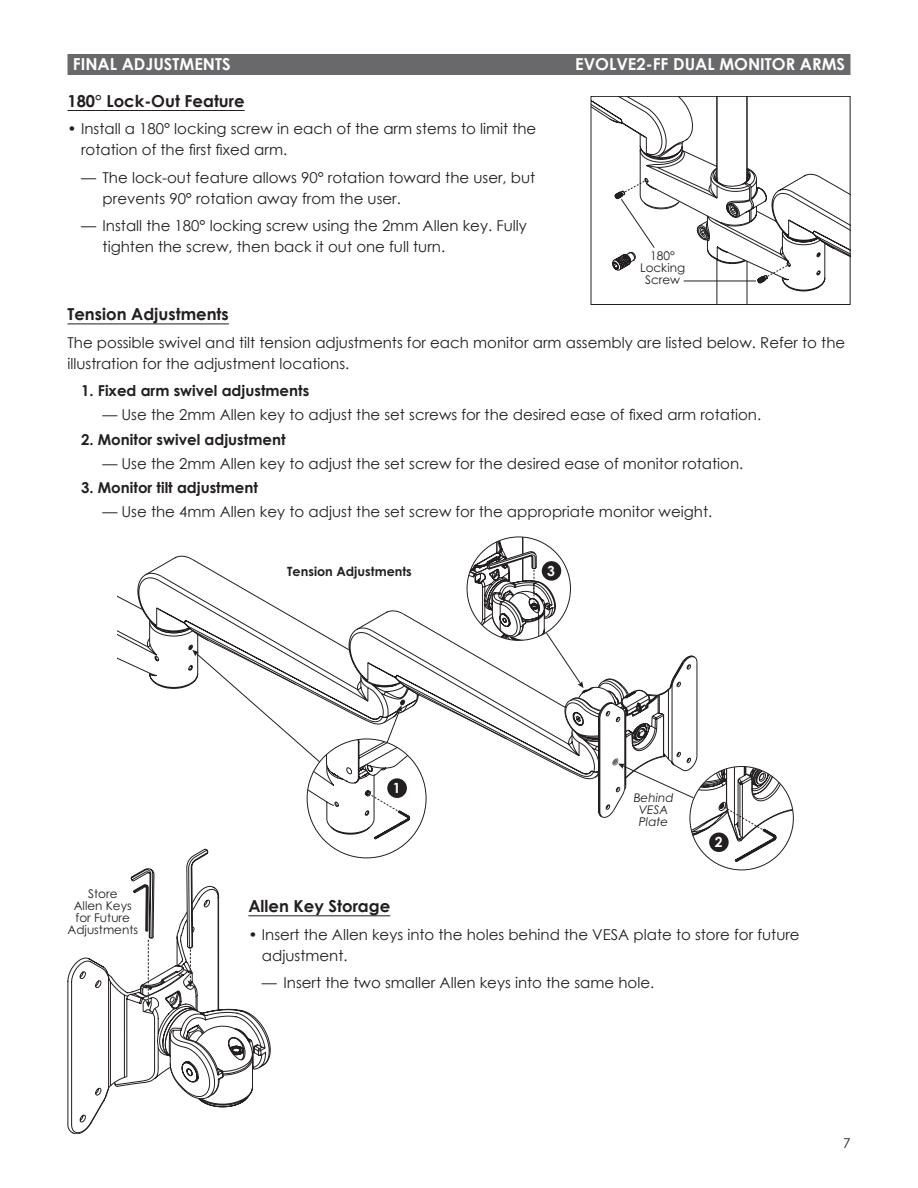
<style>
.page{position:relative;width:918px;height:1188px;background:#fff}
.page>*{position:absolute;margin:0;border:0;box-sizing:border-box;transform-origin:0 0}
.Step_Number{font:700 16.5px "Century Gothic";color:#231f20}
.t1{font:700 16.5px "Century Gothic";color:#fff}
.Body_Wide{font:15px/21px "Century Gothic";color:#231f20}
.Body_Sub-Bullet{font:15px/21px "Century Gothic";color:#231f20}
.Body_Bullet{font:15px/21px "Century Gothic";color:#231f20}
.t2{font:700 15px "Century Gothic";color:#231f20}
.t3{font:700 14.1px "Century Gothic";color:#fff}
.t4{font:700 13.95px "Century Gothic";color:#fff}
.t5{font:13.5px "Century Gothic";color:#231f20}
.t6{font:700 12.75px "Century Gothic";color:#231f20}
.t7{font:12px/12px "Century Gothic";color:#231f20;text-align:center}
.t8{font:italic 12px/12px "Century Gothic";color:#231f20;text-align:center}
</style>
<div class="page">
<div style="left:68px;top:54px;width:782px;height:21px;background:#69696c"></div>
<hr style="left:68px;top:110px;width:177px;height:1px;background:#231f20">
<hr style="left:68px;top:324px;width:161px;height:1px;background:#231f20">
<svg style="left:666px;top:655px;width:29px;height:103px"></svg>
<svg style="left:149px;top:602px;width:517px;height:177px"></svg>
<svg style="left:118px;top:557px;width:57px;height:117px"></svg>
<svg style="left:192px;top:650px;width:234px;height:189px"></svg>
<svg style="left:467px;top:537px;width:117px;height:151px"></svg>
<div style="left:542px;top:561px;width:19px;height:20px;background:#231f20;border-radius:50%"></div>
<svg style="left:612px;top:758px;width:181px;height:104px"></svg>
<hr style="left:248px;top:915px;width:142px;height:1px;background:#231f20">
<svg style="left:593px;top:98px;width:255px;height:205px"></svg>
<div style="left:591px;top:96px;width:259px;height:209px;border:1px solid #231f20"></div>
<svg style="left:68px;top:849px;width:202px;height:284px"></svg>
<p class="t1" style="left:73px;top:52px;width:159px">FINAL ADJUSTMENTS</p>
<p class="t1" style="left:575px;top:52px;width:271px">EVOLVE2-FF DUAL MONITOR ARMS</p>
<p class="Step_Number" style="left:68px;top:88px;width:179px">180° Lock-Out Feature</p>
<p class="Body_Bullet" style="left:81px;top:118px;width:457px;text-indent:-14px">• Install a 180° locking screw in each of the arm stems to limit the rotation of the first fixed arm.</p>
<p class="Body_Sub-Bullet" style="left:103px;top:167px;width:434px;text-indent:-22px">— The lock-out feature allows 90° rotation toward the user, but prevents 90° rotation away from the user.</p>
<p class="Body_Sub-Bullet" style="left:103px;top:215px;width:426px;text-indent:-22px">— Install the 180° locking screw using the 2mm Allen key. Fully tighten the screw, then back it out one full turn.</p>
<p class="t7" style="left:640px;top:250px;width:46px">180°<br>Locking<br>Screw</p>
<p class="Step_Number" style="left:68px;top:302px;width:163px">Tension Adjustments</p>
<p class="Body_Wide" style="left:68px;top:332px;width:779px">The possible swivel and tilt tension adjustments for each monitor arm assembly are listed below. Refer to the illustration for the adjustment locations.</p>
<p class="t2" style="left:81px;top:379px;width:230px">1. Fixed arm swivel adjustments</p>
<p class="Body_Wide" style="left:103px;top:404px;width:660px">— Use the 2mm Allen key to adjust the set screws for the desired ease of fixed arm rotation.</p>
<p class="t2" style="left:81px;top:428px;width:206px">2. Monitor swivel adjustment</p>
<p class="Body_Wide" style="left:103px;top:453px;width:642px">— Use the 2mm Allen key to adjust the set screw for the desired ease of monitor rotation.</p>
<p class="t2" style="left:81px;top:476px;width:178px">3. Monitor tilt adjustment</p>
<p class="Body_Wide" style="left:103px;top:501px;width:611px">— Use the 4mm Allen key to adjust the set screw for the appropriate monitor weight.</p>
<p class="t7" style="left:67px;top:887px;width:72px">Store<br>Allen Keys for Future<br>Adjustments</p>
<p class="t6" style="left:287px;top:562px;width:126px">Tension Adjustments</p>
<p class="t4" style="left:547px;top:560px;width:9px">3</p>
<p class="t3" style="left:393px;top:777px;width:9px">1</p>
<p class="t8" style="left:634px;top:792px;width:41px">Behind<br>VESA<br>Plate</p>
<p class="t4" style="left:715px;top:831px;width:9px">2</p>
<p class="Step_Number" style="left:248px;top:894px;width:143px">Allen Key Storage</p>
<p class="Body_Bullet" style="left:262px;top:924px;width:539px;text-indent:-14px">• Insert the Allen keys into the holes behind the VESA plate to store for future adjustment.</p>
<p class="Body_Sub-Bullet" style="left:262px;top:972px;width:394px">— Insert the two smaller Allen keys into the same hole.</p>
<p class="t5" style="left:843px;top:1134px;width:9px">7</p>
</div>
